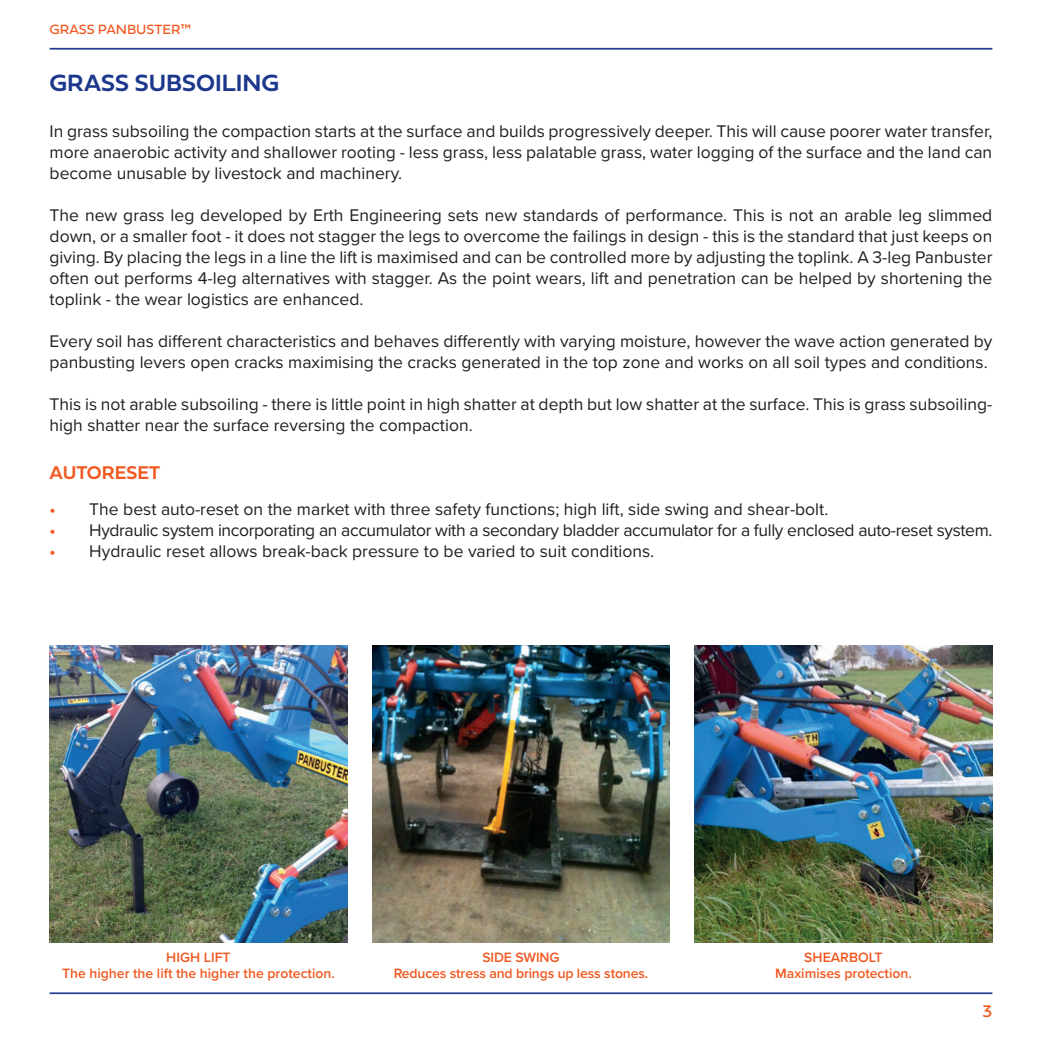
<style>
.page{position:relative;width:1042px;height:1042px;background:#fff}
.page>*{position:absolute;margin:0;border:0;box-sizing:border-box;transform-origin:0 0}
.t1{font:24.5px "Fieldwork Geo Demibold";color:#1b388c}
.t2{font:19.25px "Fieldwork Geo Demibold";color:#f15921}
.t3{font:17.5px/21px "Proxima Nova";color:#231f20;text-align:justify}
.t4{font:17.5px "Proxima Nova";letter-spacing:-.02em;color:#231f20}
.t5{font:17.5px "Fieldwork Geo Regular";color:#f15921}
.t6{font:600 14px/16.8px "Proxima Nova";color:#f15921;text-align:center}
.t7{font:14px "Fieldwork Geo Regular";color:#f15921}
.s1{font-weight:600;color:#f15921}
</style>
<div class="page">
<hr style="left:50px;top:48px;width:942px;height:2px;background:#253f8e">
<hr style="left:50px;top:992px;width:942px;height:2px;background:#253f8e">
<img style="left:694px;top:645px;width:298px;height:298px">
<img style="left:50px;top:645px;width:297px;height:298px">
<img style="left:372px;top:645px;width:298px;height:298px">
<p class="t7" style="left:50px;top:19px;width:143px">GRASS PANBUSTER™</p>
<h1 class="t1" style="left:50px;top:64px;width:231px">GRASS SUBSOILING</h1>
<p class="t3" style="left:50px;top:121px;width:944px">In grass subsoiling the compaction starts at the surface and builds progressively deeper. This will cause poorer water transfer, more anaerobic activity and shallower rooting - less grass, less palatable grass, water logging of the surface and the land can become unusable by livestock and machinery.</p>
<p class="t3" style="left:50px;top:205px;width:944px">The new grass leg developed by Erth Engineering sets new standards of performance. This is not an arable leg slimmed down, or a smaller foot - it does not stagger the legs to overcome the failings in design - this is the standard that just keeps on giving. By placing the legs in a line the lift is maximised and can be controlled more by adjusting the toplink. A 3-leg Panbuster often out performs 4-leg alternatives with stagger. As the point wears, lift and penetration can be helped by shortening the toplink - the wear logistics are enhanced.</p>
<p class="t3" style="left:50px;top:331px;width:944px">Every soil has different characteristics and behaves differently with varying moisture, however the wave action generated by panbusting levers open cracks maximising the cracks generated in the top zone and works on all soil types and conditions.</p>
<p class="t3" style="left:50px;top:394px;width:944px">This is not arable subsoiling - there is little point in high shatter at depth but low shatter at the surface. This is grass subsoiling&shy;high shatter near the surface reversing the compaction.</p>
<p class="t2" style="left:50px;top:457px;width:112px">AUTORESET</p>
<p class="t3" style="left:50px;top:499px;width:780px"><span class="s1">•</span> The best auto-reset on the market with three safety functions; high lift, side swing and shear-bolt.</p>
<p class="t4" style="left:50px;top:520px;width:944px"><span class="s1">•</span> Hydraulic system incorporating an accumulator with a secondary bladder accumulator for a fully enclosed auto-reset system.</p>
<p class="t3" style="left:50px;top:541px;width:606px"><span class="s1">•</span> Hydraulic reset allows break-back pressure to be varied to suit conditions.</p>
<p class="t6" style="left:62px;top:948px;width:274px">HIGH LIFT<br>The higher the lift the higher the protection.</p>
<p class="t6" style="left:394px;top:948px;width:256px">SIDE SWING<br>Reduces stress and brings up less stones.</p>
<p class="t6" style="left:775px;top:948px;width:138px">SHEARBOLT<br>Maximises protection.</p>
<p class="t5" style="left:982px;top:997px;width:11px">3</p>
</div>
